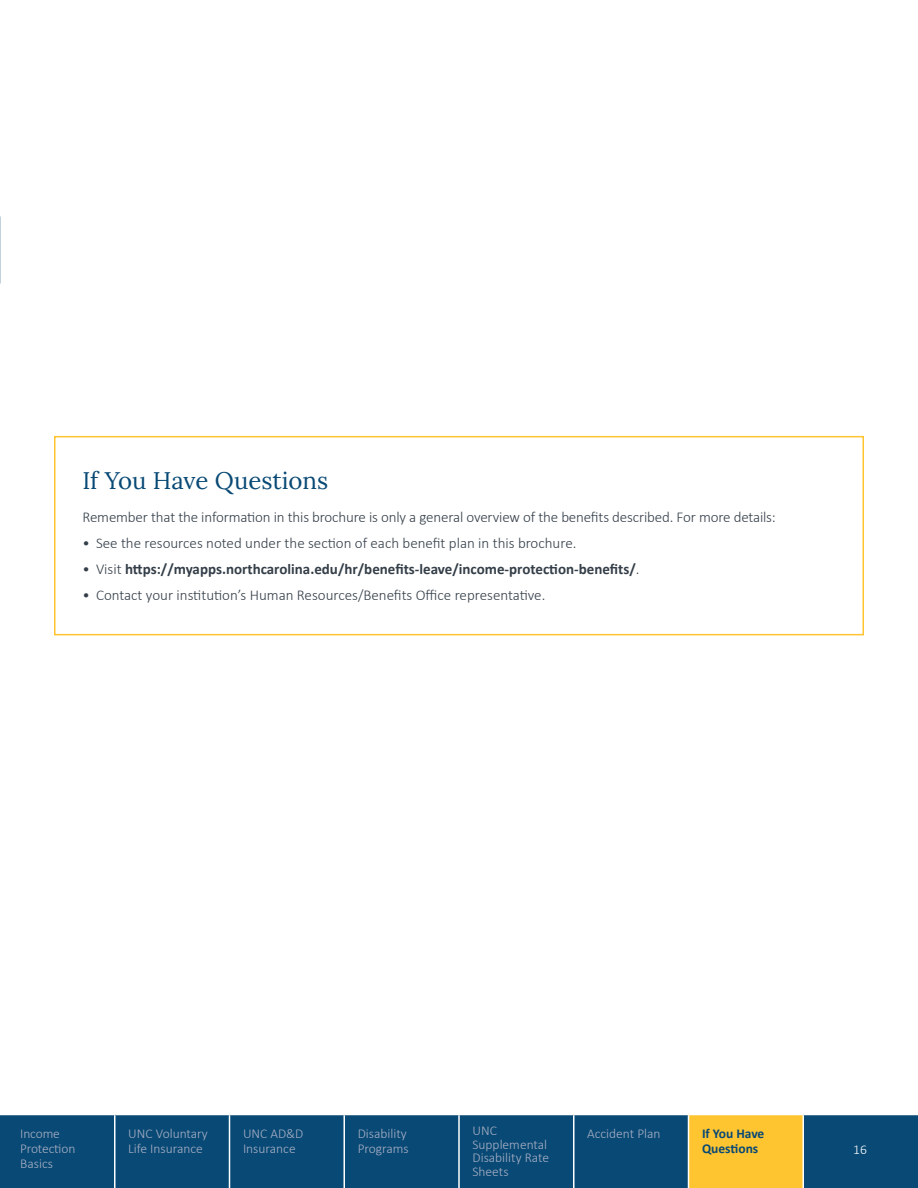
<style>
.page{position:relative;width:918px;height:1188px;background:#fff}
.page>*{position:absolute;margin:0;border:0;box-sizing:border-box;transform-origin:0 0}
.t1{font:24px "Lora";color:#084975}
.t2{font:300 15px "Calibri";letter-spacing:-.01em;color:#343e48}
.t3{font:700 15px "Calibri";color:#343e48}
.t4{font:300 13.5px/15px "Calibri";color:#aab0c5}
.t5{font:700 13.5px/15px "Calibri";color:#084975}
.t6{font:300 13.5px "Calibri";color:#fff}
.s1{font-weight:300}
</style>
<div class="page">
<div style="left:0;top:1115px;width:918px;height:73px;background:#084975"></div>
<div style="left:230px;top:1115px;width:458px;height:73px;background:#084975"></div>
<div style="left:688px;top:1114px;width:115px;height:74px;background:#ffc530"></div>
<hr style="left:688px;top:1114px;width:115px;height:1px;background:#fff">
<hr style="left:344px;top:1115px;width:1px;height:73px;background:#fff">
<hr style="left:458px;top:1115px;width:2px;height:73px;background:#fff">
<hr style="left:573px;top:1115px;width:1px;height:73px;background:#fff">
<hr style="left:688px;top:1115px;width:1px;height:73px;background:#fff">
<hr style="left:802px;top:1115px;width:2px;height:73px;background:#fff">
<hr style="left:114px;top:1115px;width:2px;height:73px;background:#fff">
<hr style="left:229px;top:1115px;width:1px;height:73px;background:#fff">
<div style="left:54px;top:436px;width:810px;height:199px;border:2px solid #ffc530"></div>
<h1 class="t1" style="left:82px;top:462px;width:247px">If You Have Questions</h1>
<p class="t2" style="left:82px;top:507px;width:695px">Remember that the information in this brochure is only a general overview of the benefits described. For more details:</p>
<p class="t2" style="left:82px;top:534px;width:495px">• See the resources noted under the section of each benefit plan in this brochure.</p>
<p class="t3" style="left:82px;top:559px;width:558px"><span class="s1">• Visit</span> https://myapps.northcarolina.edu/hr/benefits-leave/income-protection-benefits/<span class="s1">.</span></p>
<p class="t2" style="left:82px;top:586px;width:464px">• Contact your institution’s Human Resources/Benefits Office representative.</p>
<p class="t4" style="left:20px;top:1126px;width:57px">Income<br>Protection<br>Basics</p>
<p class="t4" style="left:128px;top:1126px;width:81px">UNC Voluntary<br>Life Insurance</p>
<p class="t4" style="left:243px;top:1126px;width:62px">UNC AD&amp;D<br>Insurance</p>
<p class="t4" style="left:358px;top:1126px;width:53px">Disability<br>Programs</p>
<p class="t4" style="left:472px;top:1124px;width:78px;line-height:13.5px">UNC<br>Supplemental<br>Disability Rate<br>Sheets</p>
<p class="t4" style="left:587px;top:1126px;width:75px">Accident Plan</p>
<p class="t5" style="left:702px;top:1126px;width:64px">If You Have<br>Questions</p>
<p class="t6" style="left:853px;top:1142px;width:15px">16</p>
</div>
